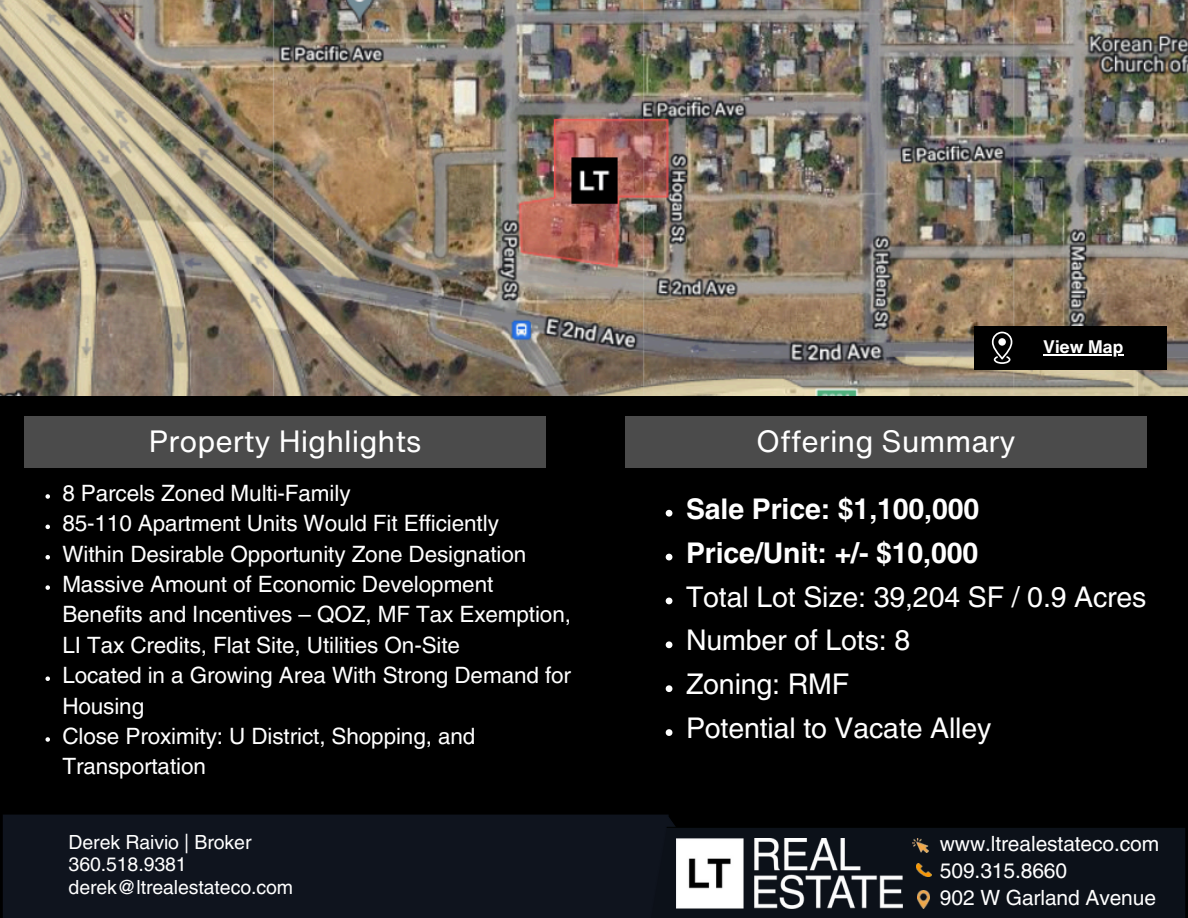
<style>
.page{position:relative;width:1188px;height:918px;background:#000}
.page>*{position:absolute;margin:0;border:0;box-sizing:border-box;transform-origin:0 0}
.t1{font:30px "Helvetica Now Text";color:#fff}
.t2{font:28.5px "Helvetica LT Pro";letter-spacing:-.005em;color:#fff}
.t3{font:700 28.5px "Helvetica LT Pro";letter-spacing:-.005em;color:#fff}
.t4{font:22.5px/30.3px "Helvetica LT Pro";letter-spacing:-.005em;color:#fff}
.t5{font:21px/27px "Helvetica LT Pro";letter-spacing:-.005em;color:#fff}
.t6{font:19.5px/22.5px "Helvetica LT Pro";letter-spacing:-.005em;color:#fff}
.t7{font:700 17.7px "Helvetica Now Text";color:#fff}
</style>
<div class="page">
<img style="left:0;top:0;width:1188px;height:396px">
<img style="left:3px;top:814px;width:1182px;height:104px">
<div style="left:669px;top:831px;width:267px;height:85px;background:#0c1119"></div>
<img style="left:917px;top:890px;width:13px;height:18px">
<img style="left:676px;top:838px;width:226px;height:71px">
<div style="left:625px;top:416px;width:521px;height:52px;background:#4b4b4b"></div>
<div style="left:24px;top:416px;width:522px;height:51px;background:#4b4b4b"></div>
<svg style="left:45px;top:494px;width:5px;height:5px"></svg>
<svg style="left:45px;top:525px;width:5px;height:4px"></svg>
<svg style="left:45px;top:555px;width:5px;height:4px"></svg>
<svg style="left:45px;top:585px;width:5px;height:5px"></svg>
<svg style="left:45px;top:676px;width:5px;height:5px"></svg>
<svg style="left:45px;top:737px;width:5px;height:5px"></svg>
<svg style="left:666px;top:510px;width:6px;height:7px"></svg>
<svg style="left:666px;top:554px;width:6px;height:6px"></svg>
<svg style="left:666px;top:598px;width:6px;height:6px"></svg>
<svg style="left:666px;top:641px;width:6px;height:7px"></svg>
<svg style="left:666px;top:685px;width:6px;height:7px"></svg>
<svg style="left:666px;top:729px;width:6px;height:7px"></svg>
<div style="left:974px;top:326px;width:192px;height:43px;background:#000"></div>
<svg style="left:992px;top:332px;width:20px;height:32px"></svg>
<div style="left:998px;top:338px;width:8px;height:8px;background:#fff;border-radius:50%"></div>
<hr style="left:1043px;top:354px;width:80px;height:1px;background:#fff">
<p class="t7" style="left:1043px;top:333px;width:82px">View Map</p>
<h1 class="t1" style="left:149px;top:419px;width:274px">Property Highlights</h1>
<h3 class="t1" style="left:756px;top:419px;width:261px">Offering Summary</h3>
<h1 class="t4" style="left:62px;top:480px;width:290px">8 Parcels Zoned Multi-Family</h1>
<p class="t4" style="left:62px;top:510px;width:438px">85-110 Apartment Units Would Fit Efficiently</p>
<p class="t4" style="left:62px;top:541px;width:465px">Within Desirable Opportunity Zone Designation</p>
<p class="t4" style="left:62px;top:571px;width:510px">Massive Amount of Economic Development<br>Benefits and Incentives – QOZ, MF Tax Exemption,<br>LI Tax Credits, Flat Site, Utilities On-Site</p>
<p class="t4" style="left:62px;top:662px;width:510px">Located in a Growing Area With Strong Demand for<br>Housing</p>
<p class="t4" style="left:62px;top:723px;width:415px">Close Proximity: U District, Shopping, and<br>Transportation</p>
<p class="t3" style="left:686px;top:498px;width:295px">Sale Price: $1,100,000</p>
<p class="t3" style="left:686px;top:542px;width:294px">Price/Unit: +/- $10,000</p>
<p class="t2" style="left:686px;top:586px;width:462px">Total Lot Size: 39,204 SF / 0.9 Acres</p>
<p class="t2" style="left:686px;top:630px;width:226px">Number of Lots: 8</p>
<p class="t2" style="left:686px;top:674px;width:165px">Zoning: RMF</p>
<p class="t2" style="left:686px;top:718px;width:307px">Potential to Vacate Alley</p>
<p class="t6" style="left:69px;top:832px;width:226px">Derek Raivio | Broker<br>360.518.9381 derek@ltrealestateco.com</p>
<p class="t5" style="left:940px;top:832px;width:221px">www.ltrealestateco.com<br>509.315.8660<br>902 W Garland Avenue</p>
</div>
